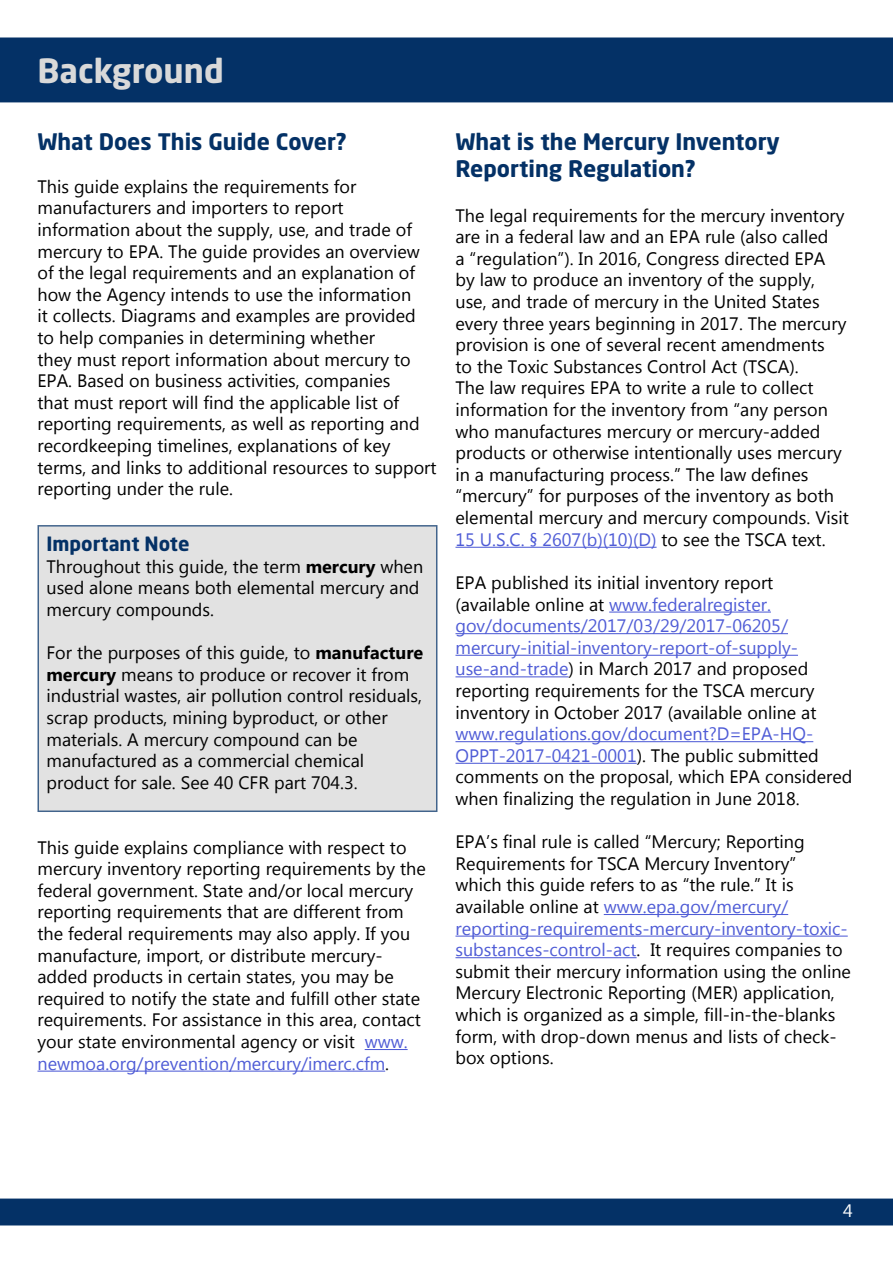
<style>
.page{position:relative;width:893px;height:1263px;background:#fff}
.page>*{position:absolute;margin:0;border:0;box-sizing:border-box;transform-origin:0 0}
.t1{font:700 33px "Neo Sans Std";color:#d9d9d9}
.t2{font:700 22.5px/27px "Neo Sans Std";color:#043166}
.t3{font:700 19.5px "Neo Sans Std";color:#043166}
.t4{font:18px/21.6px "Myanmar Text";color:#000}
.t5{font:18px "Myanmar Text";color:#fff}
.s1{font-weight:700}
.s2{color:#4f5cd6}
</style>
<div class="page">
<div style="left:0;top:1198px;width:893px;height:27px;background:#043166"></div>
<div style="left:38px;top:525px;width:399px;height:287px;background:#e2e2e2"></div>
<div style="left:1px;top:38px;width:891px;height:64px;background:#043166"></div>
<hr style="left:365px;top:1049px;width:43px;height:1px;background:#4f5cd6">
<hr style="left:38px;top:1070px;width:347px;height:2px;background:#4f5cd6">
<hr style="left:455px;top:547px;width:202px;height:1px;background:#4f5cd6">
<hr style="left:609px;top:611px;width:162px;height:2px;background:#4f5cd6">
<hr style="left:455px;top:633px;width:333px;height:1px;background:#4f5cd6">
<hr style="left:455px;top:655px;width:343px;height:1px;background:#4f5cd6">
<hr style="left:455px;top:676px;width:114px;height:1px;background:#4f5cd6">
<hr style="left:455px;top:741px;width:358px;height:1px;background:#4f5cd6">
<hr style="left:455px;top:763px;width:182px;height:1px;background:#4f5cd6">
<hr style="left:604px;top:914px;width:184px;height:1px;background:#4f5cd6">
<hr style="left:455px;top:935px;width:393px;height:2px;background:#4f5cd6">
<hr style="left:455px;top:957px;width:182px;height:1px;background:#4f5cd6">
<h1 class="t1" style="left:38px;top:49px;width:188px">Background</h1>
<h2 class="t2" style="left:38px;top:127px;width:311px">What Does This Guide Cover?</h2>
<p class="t4" style="left:38px;top:176px;width:401px">This guide explains the requirements for manufacturers and importers to report information about the supply, use, and trade of mercury to EPA. The guide provides an overview of the legal requirements and an explanation of how the Agency intends to use the information<br>it collects. Diagrams and examples are provided to help companies in determining whether<br>they must report information about mercury to EPA. Based on business activities, companies<br>that must report will find the applicable list of reporting requirements, as well as reporting and recordkeeping timelines, explanations of key terms, and links to additional resources to support reporting under the rule.</p>
<h3 class="t3" style="left:46px;top:531px;width:145px">Important Note</h3>
<p class="t4" style="left:46px;top:556px;width:378px">Throughout this guide, the term <span class="s1">mercury</span> when</p>
<p class="t4" style="left:46px;top:577px;width:374px">used alone means both elemental mercury and</p>
<p class="t4" style="left:46px;top:599px;width:169px">mercury compounds.</p>
<p class="t4" style="left:46px;top:642px;width:378px">For the purposes of this guide, to <span class="s1">manufacture</span></p>
<p class="t4" style="left:46px;top:664px;width:364px"><span class="s1">mercury</span> means to produce or recover it from</p>
<p class="t4" style="left:46px;top:685px;width:377px">industrial wastes, air pollution control residuals,</p>
<p class="t4" style="left:46px;top:707px;width:343px">scrap products, mining byproduct, or other</p>
<p class="t4" style="left:46px;top:728px;width:312px">materials. A mercury compound can be</p>
<p class="t4" style="left:46px;top:750px;width:319px">manufactured as a commercial chemical</p>
<p class="t4" style="left:46px;top:772px;width:313px">product for sale. See 40 CFR part 704.3.</p>
<p class="t4" style="left:38px;top:836px;width:390px">This guide explains compliance with respect to mercury inventory reporting requirements by the federal government. State and/or local mercury reporting requirements that are different from the federal requirements may also apply. If you manufacture, import, or distribute mercury&shy;added products in certain states, you may be required to notify the state and fulfill other state requirements. For assistance in this area, contact your state environmental agency or visit <span class="s2">www. newmoa.org/prevention/mercury/imerc.cfm</span>.</p>
<h3 class="t2" style="left:455px;top:127px;width:326px">What is the Mercury Inventory<br>Reporting Regulation?</h3>
<p class="t4" style="left:455px;top:205px;width:395px">The legal requirements for the mercury inventory are in a federal law and an EPA rule (also called<br>a “regulation”). In 2016, Congress directed EPA by law to produce an inventory of the supply, use, and trade of mercury in the United States every three years beginning in 2017. The mercury provision is one of several recent amendments<br>to the Toxic Substances Control Act (TSCA).<br>The law requires EPA to write a rule to collect information for the inventory from “any person who manufactures mercury or mercury-added products or otherwise intentionally uses mercury in a manufacturing process.” The law defines “mercury” for purposes of the inventory as both elemental mercury and mercury compounds. Visit <span class="s2">15 U.S.C. § 2607(b)(10)(D)</span> to see the TSCA text.</p>
<p class="t4" style="left:455px;top:572px;width:363px">EPA published its initial inventory report (available online at <span class="s2">www.federalregister. gov/documents/2017/03/29/2017-06205/ mercury-initial-inventory-report-of-supply&shy;use-and-trade</span>) in March 2017 and proposed reporting requirements for the TSCA mercury inventory in October 2017 (available online at</p>
<p class="t4" style="left:455px;top:723px;width:399px"><span class="s2">www.regulations.gov/document?D=EPA-HQ-OPPT-2017-0421-0001</span>). The public submitted comments on the proposal, which EPA considered when finalizing the regulation in June 2018.</p>
<p class="t4" style="left:455px;top:831px;width:397px">EPA’s final rule is called “Mercury; Reporting Requirements for TSCA Mercury Inventory”<br>which this guide refers to as “the rule.” It is available online at <span class="s2">www.epa.gov/mercury/ reporting-requirements-mercury-inventory-toxic&shy;substances-control-act</span>. It requires companies to submit their mercury information using the online Mercury Electronic Reporting (MER) application, which is organized as a simple, fill-in-the-blanks form, with drop-down menus and lists of check&shy;box options.</p>
<p class="t5" style="left:843px;top:1200px;width:11px">4</p>
</div>
